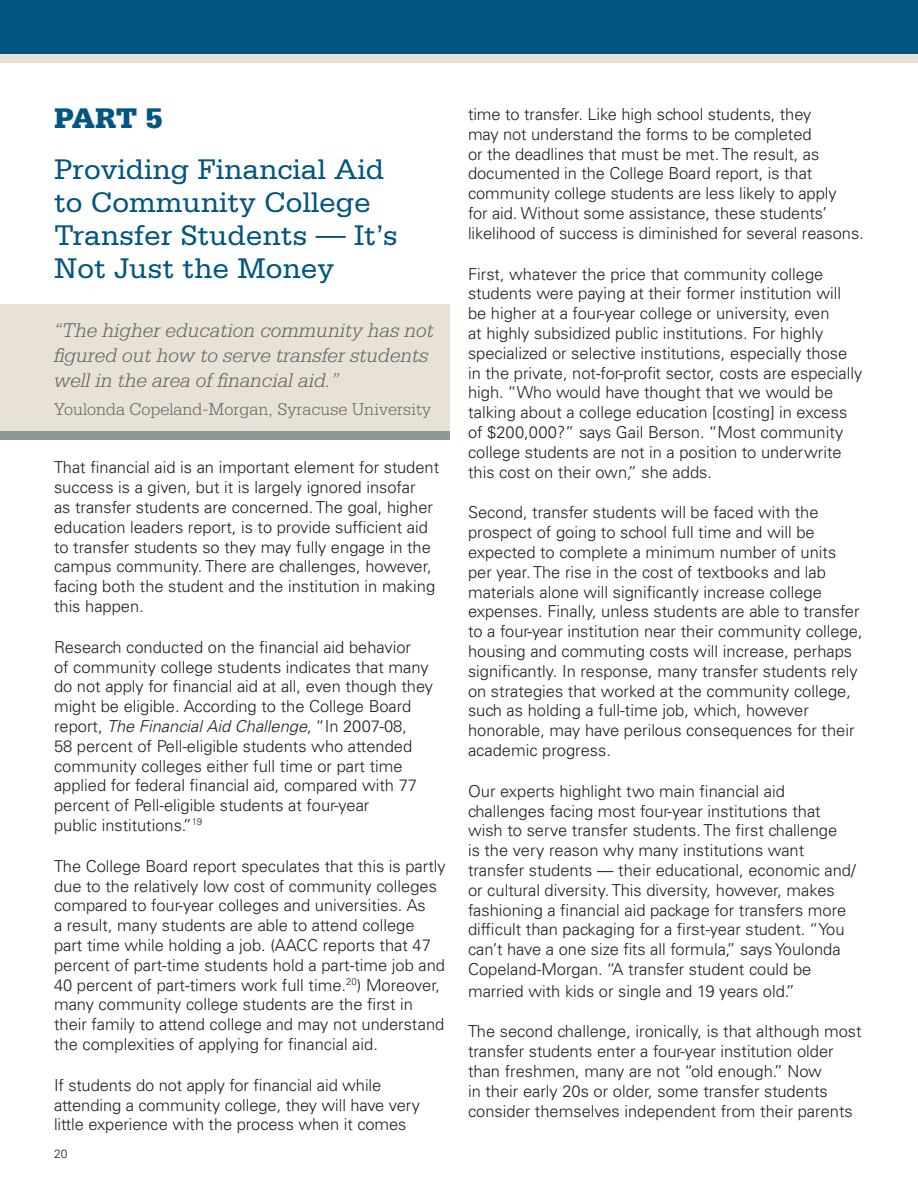
<style>
.page{position:relative;width:918px;height:1188px;background:#fff}
.page>*{position:absolute;margin:0;border:0;box-sizing:border-box;transform-origin:0 0}
.t1{font:30px/33px "Serifa Std";color:#005581}
.t2{font:900 30px "Serifa Std";color:#005581}
.t3{font:italic 300 21px/25.2px "Serifa Std";color:#636466}
.t4{font:300 18px "Serifa Std";color:#636466}
.t5{font:300 16.5px/19.8px "Univers LT Std";color:#231f20}
.t6{font:300 12px "Univers LT Std";color:#231f20}
.s1{font-style:italic}
</style>
<div class="page">
<div style="left:0;top:26px;width:918px;height:37px;background:#e8e1d6"></div>
<div style="left:0;top:0;width:918px;height:54px;background:#005581"></div>
<div style="left:0;top:313px;width:450px;height:126px;background:#8b9b93"></div>
<div style="left:0;top:305px;width:450px;height:126px;background:#e8e1d6"></div>
<h1 class="t2" style="left:54px;top:100px;width:110px">PART 5</h1>
<h1 class="t1" style="left:54px;top:153px;width:345px">Providing Financial Aid to Community College<br>Transfer Students — It’s<br>Not Just the Money</h1>
<p class="t3" style="left:54px;top:317px;width:381px">“The higher education community has not figured out how to serve transfer students well in the area of financial aid.”</p>
<p class="t4" style="left:54px;top:399px;width:379px">Youlonda Copeland-Morgan, Syracuse University</p>
<p class="t5" style="left:54px;top:458px;width:387px">That financial aid is an important element for student success is a given, but it is largely ignored insofar<br>as transfer students are concerned. The goal, higher education leaders report, is to provide sufficient aid to transfer students so they may fully engage in the campus community. There are challenges, however, facing both the student and the institution in making this happen.</p>
<p class="t5" style="left:54px;top:637px;width:381px">Research conducted on the financial aid behavior<br>of community college students indicates that many do not apply for financial aid at all, even though they might be eligible. According to the College Board report, <span class="s1">The Financial Aid Challenge</span>, “In 2007-08,<br>58 percent of Pell-eligible students who attended community colleges either full time or part time applied for federal financial aid, compared with 77 percent of Pell-eligible students at four-year<br>public institutions.”<sup>19</sup></p>
<p class="t5" style="left:54px;top:856px;width:393px">The College Board report speculates that this is partly due to the relatively low cost of community colleges compared to four-year colleges and universities. As<br>a result, many students are able to attend college part time while holding a job. (AACC reports that 47 percent of part-time students hold a part-time job and 40 percent of part-timers work full time.<sup>20</sup>) Moreover, many community college students are the first in their family to attend college and may not understand the complexities of applying for financial aid.</p>
<p class="t5" style="left:54px;top:1075px;width:368px">If students do not apply for financial aid while attending a community college, they will have very little experience with the process when it comes</p>
<p class="t6" style="left:54px;top:1146px;width:15px">20</p>
<p class="t5" style="left:468px;top:104px;width:397px">time to transfer. Like high school students, they<br>may not understand the forms to be completed<br>or the deadlines that must be met. The result, as documented in the College Board report, is that community college students are less likely to apply<br>for aid. Without some assistance, these students’ likelihood of success is diminished for several reasons.</p>
<p class="t5" style="left:468px;top:264px;width:396px">First, whatever the price that community college students were paying at their former institution will be higher at a four-year college or university, even<br>at highly subsidized public institutions. For highly specialized or selective institutions, especially those in the private, not-for-profit sector, costs are especially high. “Who would have thought that we would be talking about a college education [costing] in excess of $200,000?” says Gail Berson. “Most community college students are not in a position to underwrite this cost on their own,” she adds.</p>
<p class="t5" style="left:468px;top:503px;width:396px">Second, transfer students will be faced with the prospect of going to school full time and will be expected to complete a minimum number of units per year. The rise in the cost of textbooks and lab materials alone will significantly increase college expenses. Finally, unless students are able to transfer to a four-year institution near their community college, housing and commuting costs will increase, perhaps significantly. In response, many transfer students rely on strategies that worked at the community college, such as holding a full-time job, which, however honorable, may have perilous consequences for their academic progress.</p>
<p class="t5" style="left:468px;top:781px;width:389px">Our experts highlight two main financial aid challenges facing most four-year institutions that wish to serve transfer students. The first challenge<br>is the very reason why many institutions want transfer students — their educational, economic and/ or cultural diversity. This diversity, however, makes fashioning a financial aid package for transfers more difficult than packaging for a first-year student. “You can’t have a one size fits all formula,” says Youlonda Copeland-Morgan. “A transfer student could be</p>
<p class="t5" style="left:468px;top:981px;width:328px">married with kids or single and 19 years old.”</p>
<p class="t5" style="left:468px;top:1022px;width:395px">The second challenge, ironically, is that although most transfer students enter a four-year institution older than freshmen, many are not “old enough.” Now<br>in their early 20s or older, some transfer students consider themselves independent from their parents</p>
</div>
